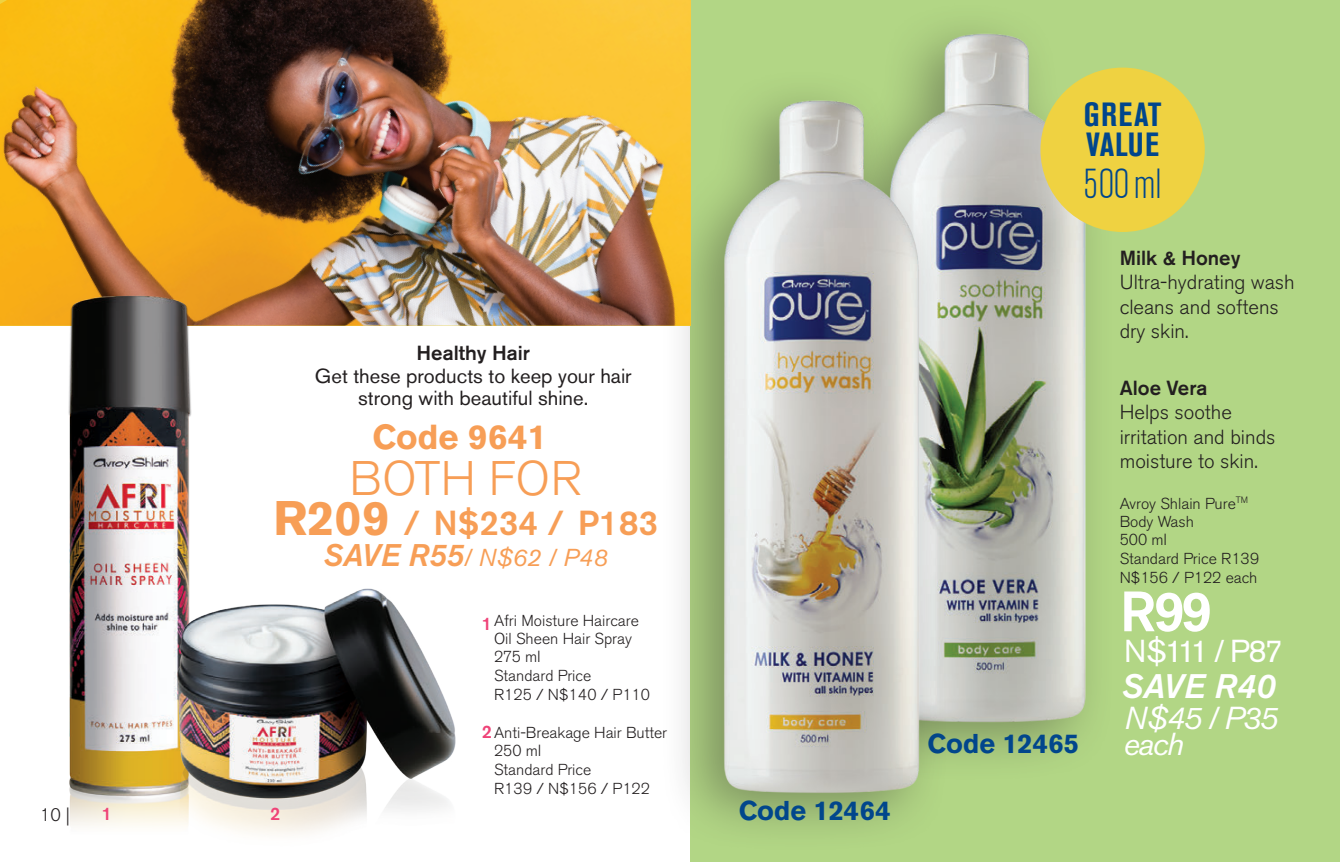
<style>
.page{position:relative;width:1340px;height:862px;background:#fff}
.page>*{position:absolute;margin:0;border:0;box-sizing:border-box;transform-origin:0 0}
.t1{font:500 56.25px "Akzidenz Grotesk BE";color:#fff}
.t2{font:300 48.15px "Akzidenz Grotesk BE";color:#f79e56}
.Descriptor{font:300 condensed 41.62px "Akzidenz Grotesk BE";letter-spacing:.01em;color:#01468c}
.t3{font:500 34.43px "Akzidenz Grotesk BE";color:#f79e56}
.t4{font:700 34.43px "Akzidenz Grotesk BE";color:#f79e56}
.t5{font:italic 500 33.75px "Akzidenz Grotesk BE";color:#fff}
.Descriptor-2{font:700 condensed 33.3px "Akzidenz Grotesk BE";letter-spacing:.03em;color:#01468c}
.t6{font:italic 31.5px "Akzidenz Grotesk BE";letter-spacing:-.05em;color:#fff}
.t7{font:31.5px "Akzidenz Grotesk BE";letter-spacing:-.13em;color:#fff}
.t8{font:700 27px "Akzidenz Grotesk BE";color:#01468c}
.t9{font:italic 24.3px "Akzidenz Grotesk BE";color:#f79e56}
.t10{font:300 20.25px/24.3px "Akzidenz Grotesk BE";color:#231f20}
.t11{font:20.25px "Akzidenz Grotesk BE";color:#231f20}
.t12{font:500 20.25px "Akzidenz Grotesk BE";color:#231f20}
.t13{font:500 18px "Akzidenz Grotesk BE";color:#ef4378}
.t14{font:300 18px "Akzidenz Grotesk BE";color:#231f20}
.Descriptor_Master_Ha{font:300 15.75px "Akzidenz Grotesk BE";color:#231f20}
.Descriptor-3{font:300 15.75px "Akzidenz Grotesk BE";color:#231f20}
.Descriptor_Master{font:300 15.75px "Akzidenz Grotesk BE";color:#231f20}
.s1{font-weight:700;font-size:48.15px}
.s2{font-weight:500;font-size:31.05px}
.s3{font-family:"Helvetica Neue"}
</style>
<div class="page">
<hr style="left:1339px;top:0;width:1px;height:861px;background:#d4eff9">
<div style="left:690px;top:0;width:649px;height:861px;background:#b2d685"></div>
<div style="left:824px;top:0;width:292px;height:783px;background:#231f20;opacity:.38"></div>
<img style="left:867px;top:34px;width:246px;height:705px">
<div style="left:1040px;top:68px;width:164px;height:164px;background:#efd241;border-radius:50%"></div>
<div style="left:658px;top:67px;width:292px;height:786px;background:#231f20;opacity:.38"></div>
<img style="left:696px;top:100px;width:246px;height:708px">
<img style="left:0;top:0;width:690px;height:325px">
<img style="left:54px;top:289px;width:151px;height:537px">
<img style="left:141px;top:545px;width:315px;height:289px">
<p class="t14" style="left:40px;top:804px;width:31px">10 |</p>
<p class="t13" style="left:102px;top:801px;width:12px">1</p>
<p class="t12" style="left:416px;top:340px;width:115px">Healthy Hair</p>
<p class="t11" style="left:315px;top:363px;width:318px">Get these products to keep your hair</p>
<p class="t11" style="left:358px;top:386px;width:231px">strong with beautiful shine.</p>
<p class="t4" style="left:372px;top:416px;width:176px">Code 9641</p>
<p class="t2" style="left:349px;top:451px;width:234px">BOTH FOR</p>
<p class="t3" style="left:273px;top:502px;width:386px"><span class="s1">R209</span> / N$234 / P183</p>
<p class="t9" style="left:323px;top:542px;width:286px"><span class="s2">SAVE R55</span>/ N$62 / P48</p>
<p class="t13" style="left:270px;top:801px;width:12px">2</p>
<p class="Descriptor_Master_Ha" style="left:494px;top:611px;width:146px">Afri Moisture Haircare</p>
<p class="Descriptor_Master_Ha" style="left:494px;top:629px;width:139px">Oil Sheen Hair Spray</p>
<p class="Descriptor_Master_Ha" style="left:494px;top:647px;width:48px">275 m<span class="s3">ℓ</span></p>
<p class="Descriptor_Master" style="left:494px;top:666px;width:99px">Standard Price</p>
<p class="Descriptor_Master" style="left:494px;top:684px;width:157px">R125 / N$140 / P110</p>
<p class="Descriptor_Master_Ha" style="left:494px;top:723px;width:174px">Anti-Breakage Hair Butter</p>
<p class="Descriptor_Master_Ha" style="left:494px;top:741px;width:48px">250 m<span class="s3">ℓ</span></p>
<p class="Descriptor_Master" style="left:494px;top:760px;width:99px">Standard Price</p>
<p class="Descriptor_Master" style="left:494px;top:779px;width:157px">R139 / N$156 / P122</p>
<p class="t13" style="left:482px;top:612px;width:12px">1</p>
<p class="t13" style="left:482px;top:720px;width:12px">2</p>
<p class="t8" style="left:738px;top:794px;width:153px">Code 12464</p>
<p class="Descriptor-2" style="left:1083px;top:95px;width:79px">GREAT</p>
<p class="Descriptor-2" style="left:1086px;top:126px;width:74px">VALUE</p>
<p class="Descriptor" style="left:1083px;top:162px;width:79px">500ml</p>
<p class="t12" style="left:1119px;top:245px;width:122px">Milk &amp; Honey</p>
<p class="t10" style="left:1119px;top:270px;width:176px">Ultra-hydrating wash cleans and softens dry skin.</p>
<p class="t12" style="left:1119px;top:375px;width:89px">Aloe Vera</p>
<p class="t10" style="left:1119px;top:400px;width:157px">Helps soothe irritation and binds moisture to skin.</p>
<p class="Descriptor-3" style="left:1119px;top:494px;width:130px">Avroy Shlain Pure<sup>TM</sup></p>
<p class="Descriptor-3" style="left:1119px;top:512px;width:76px">Body Wash</p>
<p class="Descriptor-3" style="left:1119px;top:530px;width:48px">500 m<span class="s3">ℓ</span></p>
<p class="Descriptor-3" style="left:1119px;top:549px;width:141px">Standard Price R139</p>
<p class="Descriptor-3" style="left:1119px;top:568px;width:139px">N$156 / P122 each</p>
<p class="t8" style="left:927px;top:727px;width:153px">Code 12465</p>
<p class="t1" style="left:1119px;top:576px;width:94px">R99</p>
<p class="t7" style="left:1124px;top:631px;width:160px">N$111 / P87</p>
<p class="t6" style="left:1124px;top:698px;width:155px">N$45 / P35</p>
<p class="t5" style="left:1121px;top:666px;width:155px">SAVE R40</p>
<p class="t6" style="left:1123px;top:724px;width:62px">each</p>
</div>
